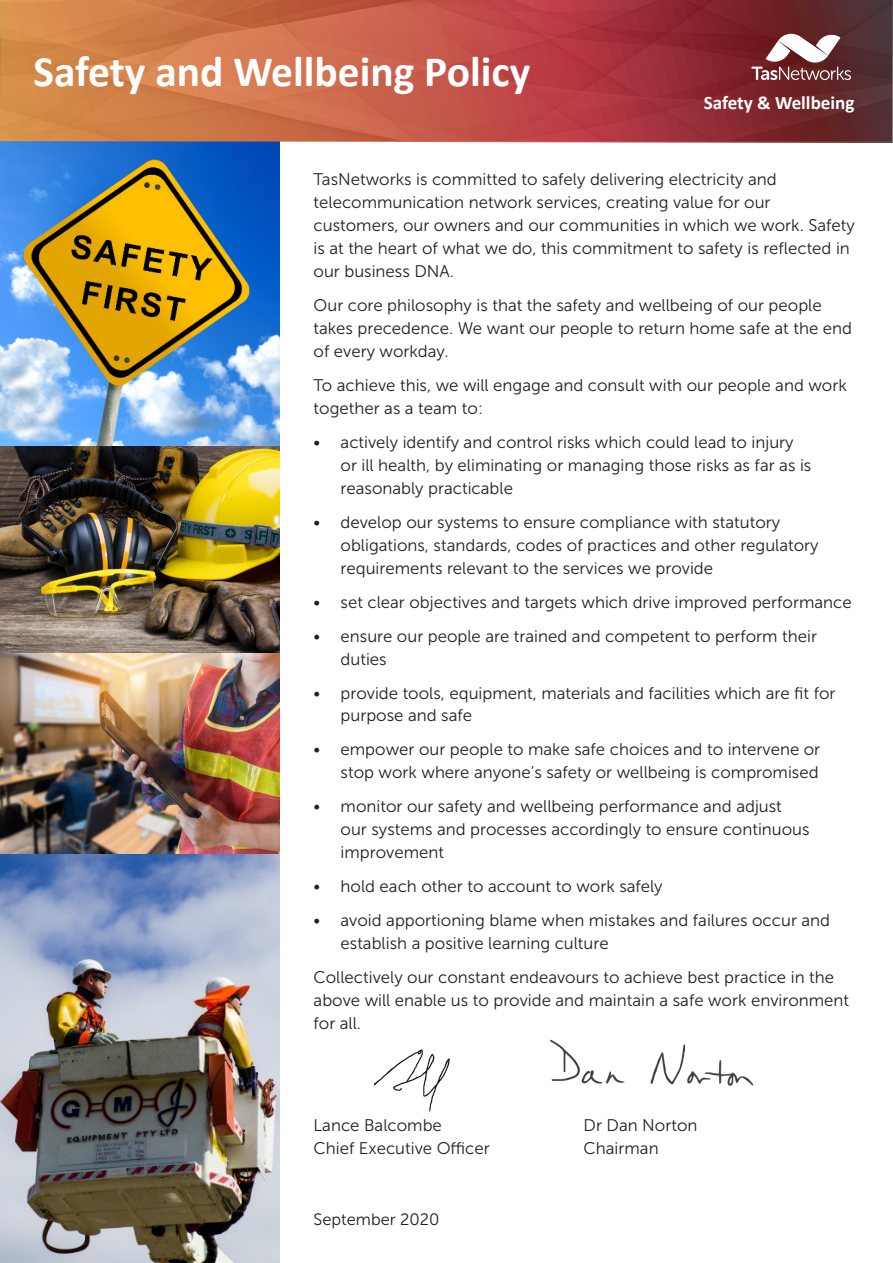
<style>
.page{position:relative;width:893px;height:1263px;background:#fff}
.page>*{position:absolute;margin:0;border:0;box-sizing:border-box;transform-origin:0 0}
.t1{font:700 43.5px "Calibri";color:#fff}
.t2{font:700 19.05px "Calibri";color:#fff}
.t3{font:16.8px/23px "Museo Sans 300";color:#231f20}
.t4{font:16.5px "Museo Sans 300";color:#231f20}
</style>
<div class="page">
<img style="left:0;top:143px;width:280px;height:712px">
<img style="left:0;top:855px;width:280px;height:408px">
<svg style="left:0;top:0;width:893px;height:143px;background:#b35643"></svg>
<svg style="left:751px;top:34px;width:100px;height:46px"></svg>
<img style="left:550px;top:1039px;width:204px;height:47px">
<img style="left:373px;top:1049px;width:77px;height:63px">
<p class="t1" style="left:33px;top:40px;width:498px">Safety and Wellbeing Policy</p>
<p class="t2" style="left:704px;top:90px;width:152px">Safety &amp; Wellbeing</p>
<p class="t3" style="left:314px;top:168px;width:543px">TasNetworks is committed to safely delivering electricity and telecommunication network services, creating value for our customers, our owners and our communities in which we work. Safety is at the heart of what we do, this commitment to safety is reflected in our business DNA.</p>
<p class="t3" style="left:314px;top:294px;width:540px">Our core philosophy is that the safety and wellbeing of our people takes precedence. We want our people to return home safe at the end of every workday.</p>
<p class="t3" style="left:314px;top:374px;width:535px">To achieve this, we will engage and consult with our people and work together as a team to:</p>
<p class="t3" style="left:341px;top:431px;width:472px;text-indent:-27px">• actively identify and control risks which could lead to injury or ill health, by eliminating or managing those risks as far as is reasonably practicable</p>
<p class="t3" style="left:341px;top:511px;width:480px;text-indent:-27px">• develop our systems to ensure compliance with statutory obligations, standards, codes of practices and other regulatory requirements relevant to the services we provide</p>
<p class="t3" style="left:314px;top:590px;width:540px">• set clear objectives and targets which drive improved performance</p>
<p class="t3" style="left:341px;top:624px;width:478px;text-indent:-27px">• ensure our people are trained and competent to perform their duties</p>
<p class="t3" style="left:341px;top:681px;width:496px;text-indent:-27px">• provide tools, equipment, materials and facilities which are fit for purpose and safe</p>
<p class="t3" style="left:314px;top:738px;width:508px;text-align:right">• empower our people to make safe choices and to intervene or stop work where anyone’s safety or wellbeing is compromised</p>
<p class="t3" style="left:341px;top:795px;width:470px;text-indent:-27px">• monitor our safety and wellbeing performance and adjust our systems and processes accordingly to ensure continuous improvement</p>
<p class="t3" style="left:314px;top:875px;width:351px">• hold each other to account to work safely</p>
<p class="t3" style="left:341px;top:909px;width:491px;text-indent:-27px">• avoid apportioning blame when mistakes and failures occur and establish a positive learning culture</p>
<p class="t3" style="left:314px;top:966px;width:537px">Collectively our constant endeavours to achieve best practice in the above will enable us to provide and maintain a safe work environment for all.</p>
<p class="t3" style="left:314px;top:1114px;width:130px">Lance Balcombe</p>
<p class="t3" style="left:584px;top:1114px;width:115px">Dr Dan Norton</p>
<p class="t3" style="left:314px;top:1137px;width:178px">Chief Executive Officer</p>
<p class="t3" style="left:584px;top:1137px;width:77px">Chairman</p>
<p class="t4" style="left:314px;top:1210px;width:127px">September 2020</p>
</div>
